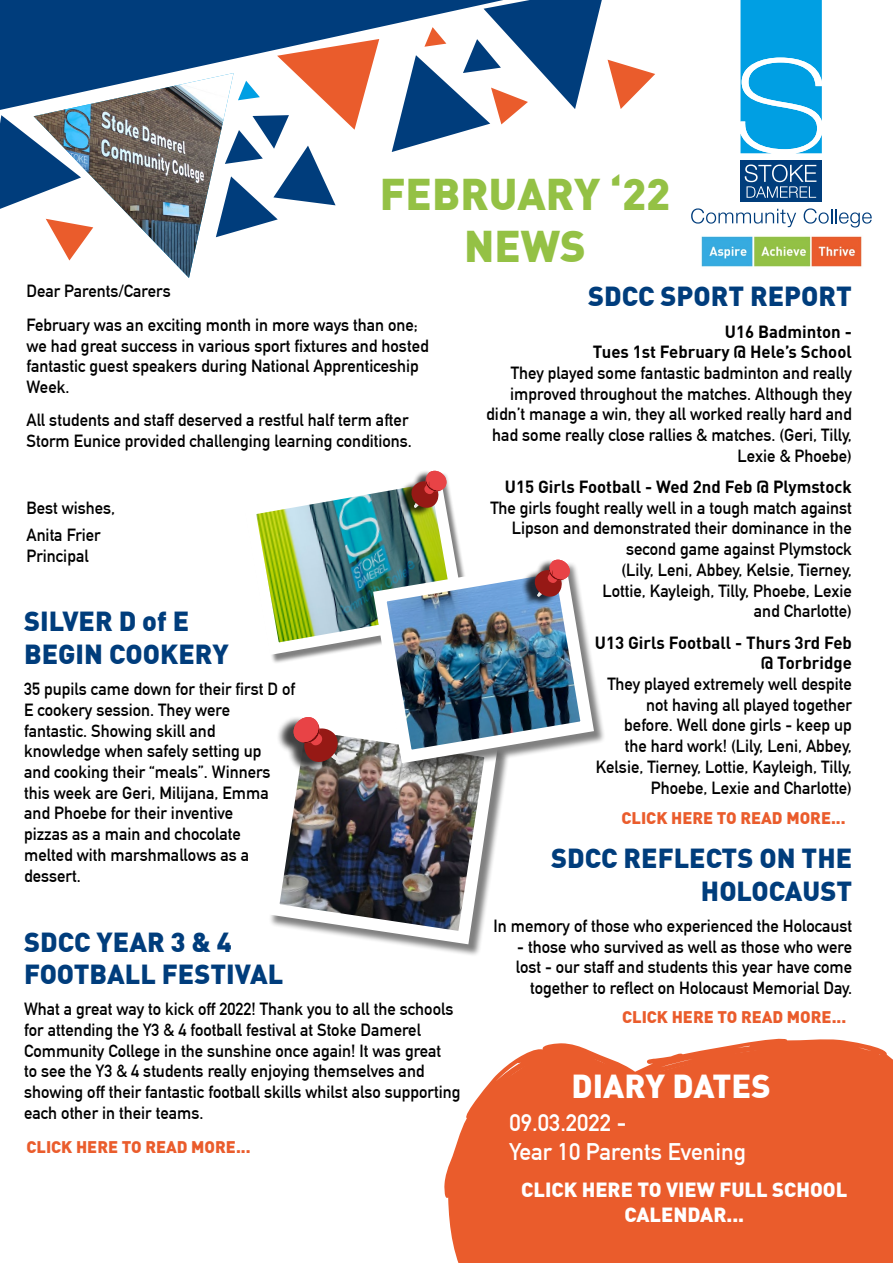
<style>
.page{position:relative;width:893px;height:1263px;background:#fff}
.page>*{position:absolute;margin:0;border:0;box-sizing:border-box;transform-origin:0 0}
.t1{font:900 43.35px/52.1px "DIN";color:#94c145;text-align:center}
.t2{font:900 32.55px "DIN";color:#fff}
.t3{font:900 27px/32.4px "DIN";color:#003d7c}
.t4{font:23.55px/28.2px "DIN Mittelschrift Std";color:#fff}
.t5{font:900 20.1px/25.5px "DIN";color:#fff;text-align:center}
.t6{font:17.25px/20.7px "DIN Mittelschrift Std";color:#000}
.t7{font:700 17.25px/20.7px "DIN";color:#000;text-align:right}
.t8{font:900 16.5px "DIN";color:#ea5c2c}
</style>
<div class="page">
<div style="left:0;top:0;width:392px;height:40px;background:#003d7c"></div>
<svg style="left:608px;top:60px;width:47px;height:49px"></svg>
<svg style="left:392px;top:0;width:210px;height:152px"></svg>
<svg style="left:0;top:39px;width:379px;height:239px"></svg>
<img style="left:701px;top:213px;width:161px;height:54px">
<svg style="left:444px;top:1038px;width:419px;height:205px"></svg>
<div style="left:453px;top:1044px;width:440px;height:219px;background:#ea5c2c"></div>
<div style="left:740px;top:160px;width:82px;height:42px;background:#003d7c"></div>
<svg style="left:740px;top:0;width:82px;height:154px;background:#25ade7"></svg>
<svg style="left:745px;top:164px;width:71px;height:34px"></svg>
<svg style="left:691px;top:208px;width:105px;height:19px"></svg>
<svg style="left:804px;top:208px;width:68px;height:19px"></svg>
<div style="left:398px;top:470px;width:45px;height:47px;background:#000;opacity:.75"></div>
<img style="left:270px;top:764px;width:234px;height:187px">
<div style="left:276px;top:715px;width:57px;height:58px;background:#000;opacity:.75"></div>
<div style="left:375px;top:562px;width:231px;height:214px;background:#000;opacity:.5"></div>
<svg style="left:366px;top:562px;width:235px;height:208px"></svg>
<img style="left:256px;top:471px;width:331px;height:293px">
<h1 class="t1" style="left:380px;top:166px;width:292px">FEBRUARY ‘22<br>NEWS</h1>
<p class="t6" style="left:26px;top:275px;width:393px;line-height:33.5px">Dear Parents/Carers<br>February was an exciting month in more ways than one;</p>
<p class="t6" style="left:26px;top:335px;width:404px">we had great success in various sport fixtures and hosted fantastic guest speakers during National Apprenticeship<br>Week.</p>
<p class="t6" style="left:26px;top:410px;width:387px">All students and staff deserved a restful half term after<br>Storm Eunice provided challenging learning conditions.</p>
<p class="t6" style="left:26px;top:494px;width:90px;line-height:27.2px">Best wishes,<br>Anita Frier</p>
<p class="t6" style="left:26px;top:546px;width:64px">Principal</p>
<h3 class="t3" style="left:24px;top:604px;width:206px">SILVER D of E<br>BEGIN COOKERY</h3>
<p class="t6" style="left:24px;top:679px;width:272px">35 pupils came down for their first D of<br>E cookery session. They were fantastic. Showing skill and knowledge when safely setting up<br>and cooking their “meals”. Winners this week are Geri, Milijana, Emma and Phoebe for their inventive<br>pizzas as a main and chocolate<br>melted with marshmallows as a dessert.</p>
<h3 class="t3" style="left:24px;top:924px;width:261px">SDCC YEAR 3 &amp; 4<br>FOOTBALL FESTIVAL</h3>
<p class="t6" style="left:24px;top:999px;width:438px">What a great way to kick off 2022! Thank you to all the schools for attending the Y3 &amp; 4 football festival at Stoke Damerel Community College in the sunshine once again! It was great<br>to see the Y3 &amp; 4 students really enjoying themselves and showing off their fantastic football skills whilst also supporting each other in their teams.</p>
<p class="t8" style="left:26px;top:1136px;width:226px">CLICK HERE TO READ MORE...</p>
<h3 class="t3" style="left:588px;top:279px;width:265px">SDCC SPORT REPORT</h3>
<p class="t7" style="left:593px;top:320px;width:261px">U16 Badminton -<br>Tues 1st February @ Hele’s School</p>
<p class="t6" style="left:486px;top:363px;width:367px;text-align:right">They played some fantastic badminton and really improved throughout the matches. Although they didn’t manage a win, they all worked really hard and had some really close rallies &amp; matches. (Geri, Tilly, Lexie &amp; Phoebe)</p>
<p class="t7" style="left:505px;top:476px;width:348px">U15 Girls Football - Wed 2nd Feb @ Plymstock</p>
<p class="t6" style="left:490px;top:497px;width:363px;text-align:right">The girls fought really well in a tough match against Lipson and demonstrated their dominance in the second game against Plymstock<br>(Lily, Leni, Abbey, Kelsie, Tierney,<br>Lottie, Kayleigh, Tilly, Phoebe, Lexie<br>and Charlotte)</p>
<p class="t7" style="left:595px;top:631px;width:258px">U13 Girls Football - Thurs 3rd Feb @ Torbridge</p>
<p class="t6" style="left:596px;top:674px;width:258px;text-align:right">They played extremely well despite not having all played together before. Well done girls - keep up<br>the hard work! (Lily, Leni, Abbey, Kelsie, Tierney, Lottie, Kayleigh, Tilly, Phoebe, Lexie and Charlotte)</p>
<p class="t8" style="left:621px;top:807px;width:226px">CLICK HERE TO READ MORE...</p>
<h3 class="t3" style="left:551px;top:841px;width:302px;text-align:right">SDCC REFLECTS ON THE<br>HOLOCAUST</h3>
<p class="t6" style="left:494px;top:916px;width:360px">In memory of those who experienced the Holocaust</p>
<p class="t6" style="left:516px;top:936px;width:338px;text-align:right">- those who survived as well as those who were lost - our staff and students this year have come together to reflect on Holocaust Memorial Day.</p>
<p class="t8" style="left:622px;top:1005px;width:226px">CLICK HERE TO READ MORE...</p>
<h2 class="t2" style="left:571px;top:1064px;width:201px">DIARY DATES</h2>
<h3 class="t4" style="left:509px;top:1109px;width:238px">09.03.2022 -<br>Year 10 Parents Evening</h3>
<p class="t5" style="left:521px;top:1176px;width:328px">CLICK HERE TO VIEW FULL SCHOOL<br>CALENDAR...</p>
</div>
